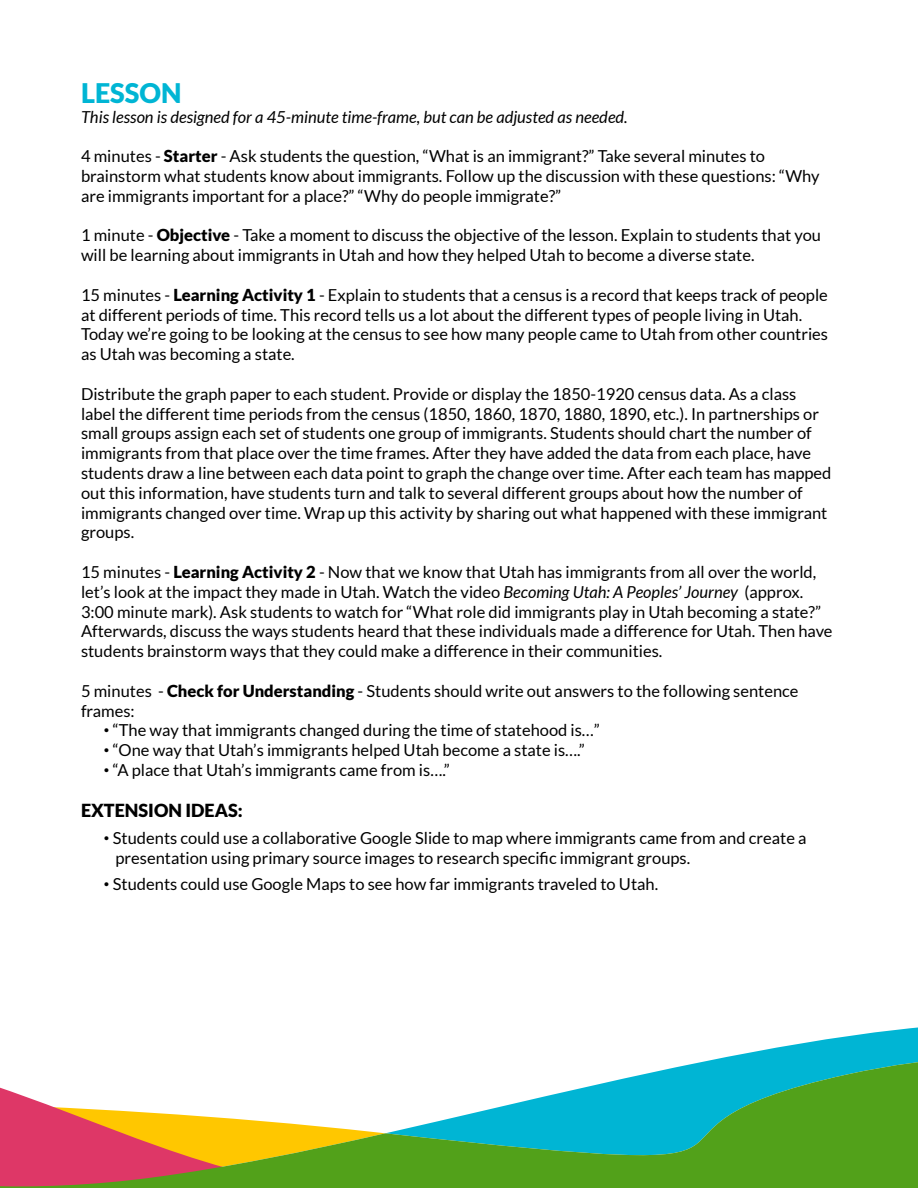
<style>
.page{position:relative;width:918px;height:1188px;background:#fff}
.page>*{position:absolute;margin:0;border:0;box-sizing:border-box;transform-origin:0 0}
.t1{font:900 27px "Lato";color:#00b5d4}
.t2{font:900 18px "Lato";color:#000}
.t3{font:16.5px/19.8px "Lato";color:#000}
.t4{font:italic 16.5px "Lato";color:#000}
.s1{font-weight:900}
.s2{font-style:italic}
.s3{font-family:"Neue Kabel"}
</style>
<div class="page">
<svg style="left:0;top:1036px;width:918px;height:152px"></svg>
<h1 class="t1" style="left:81px;top:77px;width:102px">LESSON</h1>
<p class="t4" style="left:81px;top:107px;width:548px">This lesson is designed for a 45-minute time-frame, but can be adjusted as needed.</p>
<p class="t3" style="left:81px;top:146px;width:740px">4 minutes - <span class="s1">Starter</span> - Ask students the question, “What is an immigrant?” Take several minutes to brainstorm what students know about immigrants. Follow up the discussion with these questions: “Why are immigrants important for a place?” “Why do people immigrate?”</p>
<p class="t3" style="left:81px;top:225px;width:742px">1 minute - <span class="s1">Objective</span> - Take a moment to discuss the objective of the lesson. Explain to students that you will be learning about immigrants in Utah and how they helped Utah to become a diverse state.</p>
<p class="t3" style="left:81px;top:285px;width:749px">15 minutes - <span class="s1">Learning Activity 1</span> - Explain to students that a census is a record that keeps track of people at different periods of time. This record tells us a lot about the different types of people living in Utah.<br>Today we’re going to be looking at the census to see how many people came to Utah from other countries as Utah was becoming a state.</p>
<p class="t3" style="left:81px;top:384px;width:752px">Distribute the graph paper to each student. Provide or display the 1850-1920 census data. As a class label the different time periods from the census (1850, 1860, 1870, 1880, 1890, etc.). In partnerships or small groups assign each set of students one group of immigrants. Students should chart the number of immigrants from that place over the time frames. After they have added the data from each place, have students draw a line between each data point to graph the change over time. After each team has mapped out this information, have students turn and talk to several different groups about how the number of immigrants changed over time. Wrap up this activity by sharing out what happened with these immigrant groups.</p>
<p class="t3" style="left:81px;top:562px;width:753px">15 minutes - <span class="s1">Learning Activity 2</span> - Now that we know that Utah has immigrants from all over the world, let’s look at the impact they made in Utah. Watch the video <span class="s2">Becoming Utah: A Peoples’ Journey</span> (approx.<br>3:00 minute mark). Ask students to watch for “What role did immigrants play in Utah becoming a state?” Afterwards, discuss the ways students heard that these individuals made a difference for Utah. Then have students brainstorm ways that they could make a difference in their communities.</p>
<p class="t3" style="left:81px;top:681px;width:719px">5 minutes - <span class="s1">Check for Understanding</span> - Students should write out answers to the following sentence frames:</p>
<p class="t3" style="left:104px;top:720px;width:498px"><span class="s3">•</span> “The way that immigrants changed during the time of statehood is…”</p>
<p class="t3" style="left:104px;top:740px;width:483px"><span class="s3">•</span> “One way that Utah’s immigrants helped Utah become a state is….”</p>
<p class="t3" style="left:104px;top:760px;width:348px"><span class="s3">•</span> “A place that Utah’s immigrants came from is….”</p>
<p class="t2" style="left:81px;top:800px;width:163px">EXTENSION IDEAS:</p>
<p class="t3" style="left:115px;top:828px;width:693px;text-indent:-12px"><span class="s3">•</span> Students could use a collaborative Google Slide to map where immigrants came from and create a presentation using primary source images to research specific immigrant groups.</p>
<p class="t3" style="left:104px;top:874px;width:556px"><span class="s3">•</span> Students could use Google Maps to see how far immigrants traveled to Utah.</p>
</div>
